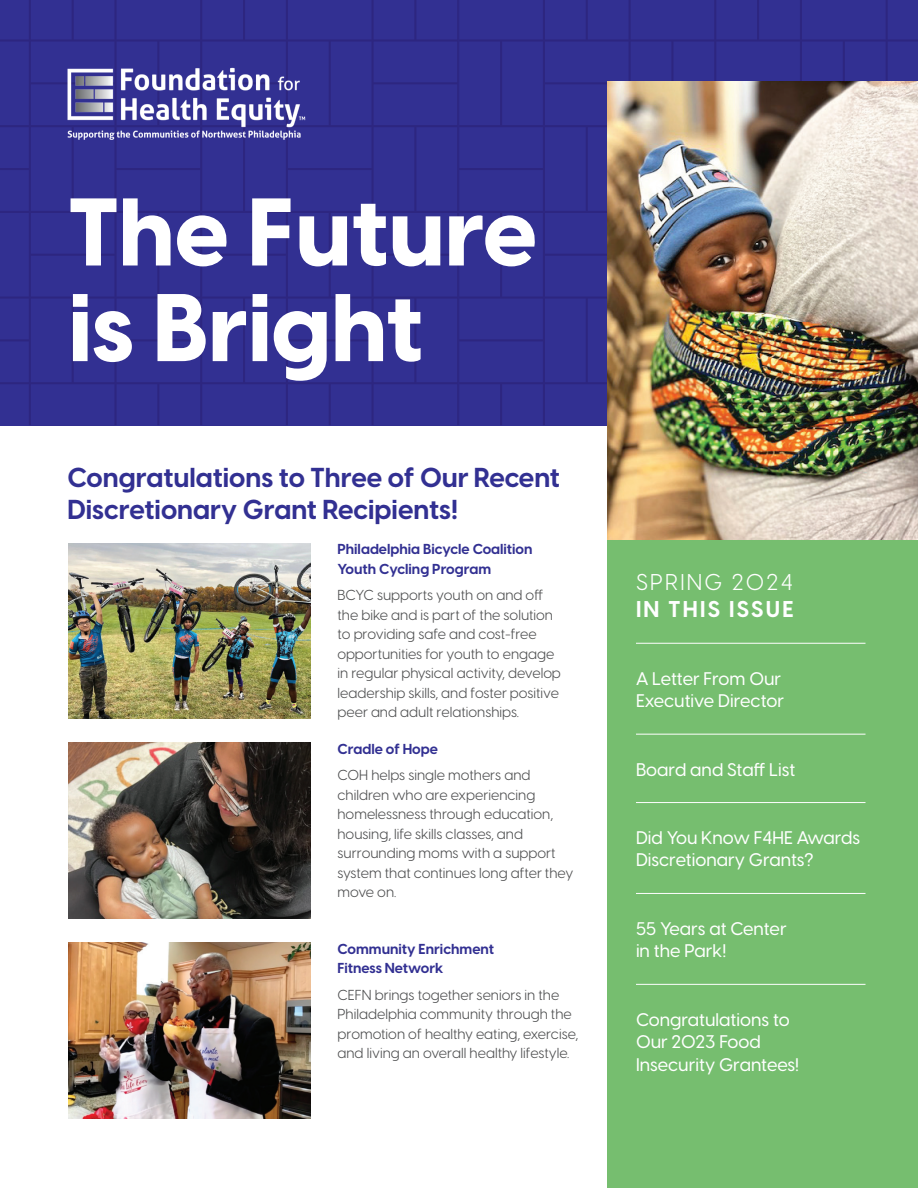
<style>
.page{position:relative;width:918px;height:1188px;background:#fff}
.page>*{position:absolute;margin:0;border:0;box-sizing:border-box;transform-origin:0 0}
.t1{font:800 94.5px/95.7px "Visby CF";color:#fff}
.t2{font:700 27px/31.5px "Visby CF";color:#323092}
.t3{font:700 22.5px "Visby CF";letter-spacing:.1em;color:#fff}
.t4{font:22.5px "Visby CF";letter-spacing:.1em;color:#fff}
.t5{font:500 18px/22.5px "Visby CF";color:#fff}
.t6{font:14.25px/19.5px "Visby CF";color:#4b4c4d}
.t7{font:700 14.25px/19.5px "Visby CF";color:#323092}
</style>
<div class="page">
<div style="left:608px;top:425px;width:310px;height:763px;background:#76be6f"></div>
<svg style="left:0;top:0;width:458px;height:212px;background:#312f90"></svg>
<svg style="left:458px;top:0;width:460px;height:212px;background:#312f90"></svg>
<svg style="left:0;top:212px;width:458px;height:213px;background:#312f90"></svg>
<svg style="left:458px;top:212px;width:150px;height:213px;background:#322f90"></svg>
<img style="left:57px;top:62px;width:258px;height:81px">
<hr style="left:636px;top:643px;width:230px;height:1px;background:#fff">
<hr style="left:636px;top:734px;width:230px;height:1px;background:#fff">
<hr style="left:636px;top:802px;width:230px;height:1px;background:#fff">
<hr style="left:636px;top:893px;width:230px;height:1px;background:#fff">
<hr style="left:636px;top:984px;width:230px;height:1px;background:#fff">
<img style="left:608px;top:81px;width:310px;height:459px">
<img style="left:68px;top:543px;width:242px;height:176px">
<img style="left:68px;top:743px;width:242px;height:175px">
<img style="left:68px;top:943px;width:242px;height:175px">
<h1 class="t1" style="left:68px;top:179px;width:470px">The Future is Bright</h1>
<h2 class="t2" style="left:68px;top:461px;width:494px">Congratulations to Three of Our Recent<br>Discretionary Grant Recipients!</h2>
<p class="t7" style="left:338px;top:539px;width:197px">Philadelphia Bicycle Coalition<br>Youth Cycling Program</p>
<p class="t6" style="left:338px;top:584px;width:225px">BCYC supports youth on and off the bike and is part of the solution to providing safe and cost-free opportunities for youth to engage in regular physical activity, develop leadership skills, and foster positive peer and adult relationships.</p>
<p class="t7" style="left:338px;top:739px;width:102px">Cradle of Hope</p>
<p class="t6" style="left:338px;top:765px;width:237px">COH helps single mothers and children who are experiencing homelessness through education, housing, life skills classes, and surrounding moms with a support system that continues long after they move on.</p>
<p class="t7" style="left:338px;top:938px;width:158px">Community Enrichment<br>Fitness Network</p>
<p class="t6" style="left:338px;top:984px;width:242px">CEFN brings together seniors in the Philadelphia community through the promotion of healthy eating, exercise, and living an overall healthy lifestyle.</p>
<h3 class="t4" style="left:636px;top:565px;width:158px">SPRING 2024</h3>
<h3 class="t3" style="left:636px;top:591px;width:159px">IN THIS ISSUE</h3>
<p class="t5" style="left:636px;top:666px;width:150px">A Letter From Our<br>Executive Director</p>
<p class="t5" style="left:636px;top:757px;width:161px">Board and Staff List</p>
<p class="t5" style="left:636px;top:825px;width:226px">Did You Know F4HE Awards<br>Discretionary Grants?</p>
<p class="t5" style="left:636px;top:916px;width:152px">55 Years at Center in the Park!</p>
<p class="t5" style="left:636px;top:1007px;width:165px">Congratulations to<br>Our 2023 Food<br>Insecurity Grantees!</p>
</div>
